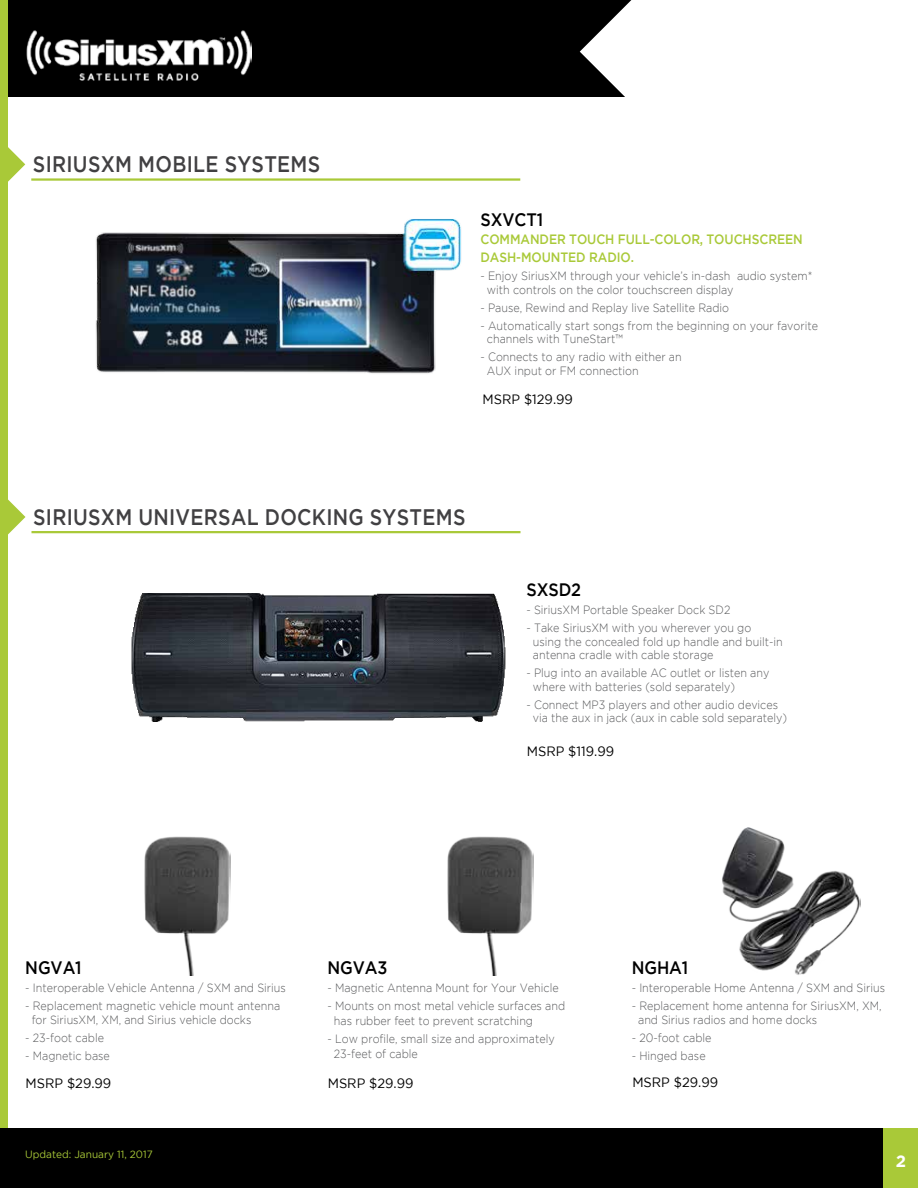
<style>
.page{position:relative;width:918px;height:1188px;background:#fff}
.page>*{position:absolute;margin:0;border:0;box-sizing:border-box;transform-origin:0 0}
.t1{font:500 22.35px "Gotham";letter-spacing:.015em;color:#414042;scale:.87 1}
.t2{font:500 18px "Gotham";letter-spacing:-.005em;color:#000;scale:.9 1}
.t3{font:700 16.5px "Gotham";color:#fff}
.t4{font:500 13.5px/18px "Gotham";letter-spacing:-.005em;color:#a9c938;scale:.9 1}
.t5{font:13.5px "Gotham";color:#000;scale:.96 1}
.t6{font:300 12px/13.5px "Gotham";color:#58595b;scale:.9 1}
.t7{font:10.5px "Gotham";color:#a9c938;scale:.96 1}
</style>
<div class="page">
<div style="left:0;top:0;width:641px;height:96px;background:#000"></div>
<svg style="left:580px;top:0;width:61px;height:97px"></svg>
<div style="left:0;top:0;width:8px;height:1188px;background:#a9c938"></div>
<div style="left:0;top:1129px;width:918px;height:59px;background:#000"></div>
<div style="left:884px;top:1129px;width:34px;height:59px;background:#a9c938"></div>
<img style="left:26px;top:30px;width:226px;height:50px">
<svg style="left:8px;top:499px;width:17px;height:36px"></svg>
<hr style="left:32px;top:531px;width:488px;height:2px;background:#a9c938">
<img style="left:144px;top:836px;width:87px;height:140px">
<img style="left:447px;top:836px;width:86px;height:140px">
<img style="left:722px;top:827px;width:138px;height:148px">
<img style="left:131px;top:594px;width:375px;height:128px">
<svg style="left:8px;top:147px;width:17px;height:35px"></svg>
<hr style="left:31px;top:178px;width:489px;height:3px;background:#a9c938">
<img style="left:96px;top:219px;width:365px;height:155px">
<h1 class="t1" style="left:33px;top:152px;width:332px">SIRIUSXM MOBILE SYSTEMS</h1>
<h2 class="t2" style="left:481px;top:210px;width:71px">SXVCT1</h2>
<p class="t4" style="left:480px;top:230px;width:360px">COMMANDER TOUCH FULL-COLOR, TOUCHSCREEN<br>DASH-MOUNTED RADIO.</p>
<p class="t6" style="left:487px;top:269px;width:363px;text-indent:-6px">- Enjoy SiriusXM through your vehicle’s in-dash audio system* with controls on the color touchscreen display</p>
<p class="t6" style="left:480px;top:301px;width:278px">- Pause, Rewind and Replay live Satellite Radio</p>
<p class="t6" style="left:487px;top:319px;width:370px;text-indent:-6px">- Automatically start songs from the beginning on your favorite channels with TuneStart™</p>
<p class="t6" style="left:487px;top:350px;width:218px;text-indent:-6px">- Connects to any radio with either an<br>AUX input or FM connection</p>
<p class="t5" style="left:483px;top:391px;width:96px">MSRP $129.99</p>
<h1 class="t1" style="left:33px;top:504px;width:499px">SIRIUSXM UNIVERSAL DOCKING SYSTEMS</h1>
<h2 class="t2" style="left:527px;top:580px;width:62px">SXSD2</h2>
<p class="t6" style="left:526px;top:603px;width:228px">- SiriusXM Portable Speaker Dock SD2</p>
<p class="t6" style="left:533px;top:621px;width:279px;text-indent:-6px">- Take SiriusXM with you wherever you go<br>using the concealed fold up handle and built-in antenna cradle with cable storage</p>
<p class="t6" style="left:533px;top:666px;width:264px;text-indent:-6px">- Plug into an available AC outlet or listen any where with batteries (sold separately)</p>
<p class="t6" style="left:533px;top:698px;width:284px;text-indent:-6px">- Connect MP3 players and other audio devices via the aux in jack (aux in cable sold separately)</p>
<p class="t5" style="left:527px;top:744px;width:92px">MSRP $119.99</p>
<h2 class="t2" style="left:25px;top:958px;width:64px">NGVA1</h2>
<p class="t6" style="left:25px;top:981px;width:291px">- Interoperable Vehicle Antenna / SXM and Sirius</p>
<p class="t6" style="left:32px;top:999px;width:278px;text-indent:-6px">- Replacement magnetic vehicle mount antenna for SiriusXM, XM, and Sirius vehicle docks</p>
<p class="t6" style="left:25px;top:1031px;width:89px">- 23-foot cable</p>
<p class="t6" style="left:25px;top:1049px;width:96px">- Magnetic base</p>
<h2 class="t2" style="left:328px;top:958px;width:68px">NGVA3</h2>
<p class="t6" style="left:327px;top:981px;width:259px">- Magnetic Antenna Mount for Your Vehicle</p>
<p class="t6" style="left:334px;top:998px;width:258px;line-height:15px;text-indent:-6px">- Mounts on most metal vehicle surfaces and has rubber feet to prevent scratching</p>
<p class="t6" style="left:334px;top:1031px;width:247px;line-height:15px;text-indent:-6px">- Low profile, small size and approximately<br>23-feet of cable</p>
<h2 class="t2" style="left:632px;top:958px;width:64px">NGHA1</h2>
<p class="t6" style="left:632px;top:981px;width:283px">- Interoperable Home Antenna / SXM and Sirius</p>
<p class="t6" style="left:638px;top:999px;width:272px;text-indent:-6px">- Replacement home antenna for SiriusXM, XM, and Sirius radios and home docks</p>
<p class="t6" style="left:632px;top:1031px;width:90px">- 20-foot cable</p>
<p class="t6" style="left:632px;top:1049px;width:84px">- Hinged base</p>
<p class="t5" style="left:26px;top:1076px;width:91px">MSRP $29.99</p>
<p class="t5" style="left:328px;top:1076px;width:91px">MSRP $29.99</p>
<p class="t5" style="left:632px;top:1075px;width:91px">MSRP $29.99</p>
<p class="t7" style="left:25px;top:1149px;width:134px">Updated: January 11, 2017</p>
<h3 class="t3" style="left:896px;top:1152px;width:12px">2</h3>
</div>
